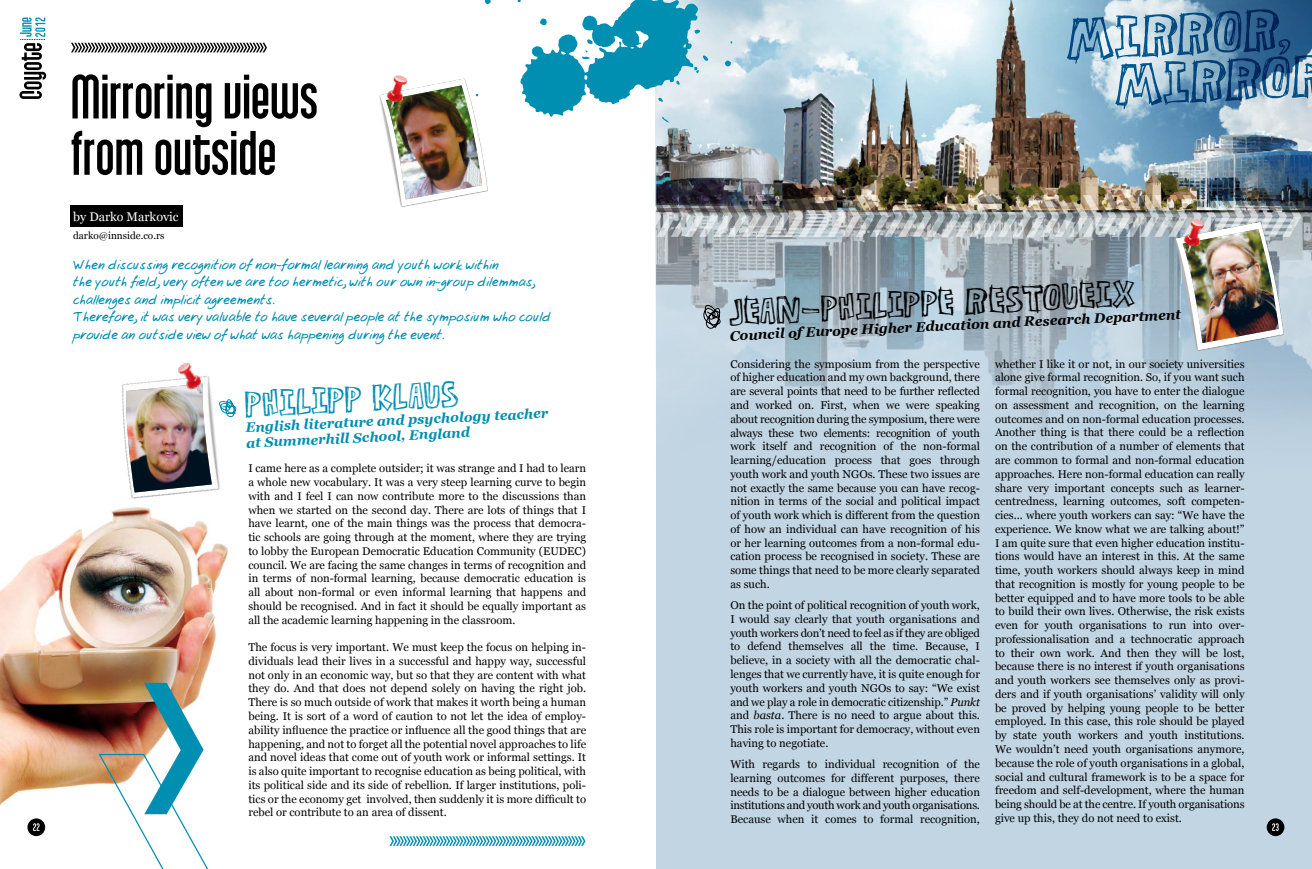
<style>
.page{position:relative;width:1312px;height:869px;background:#fff}
.page>*{position:absolute;margin:0;border:0;box-sizing:border-box;transform-origin:0 0}
.t1{font:61.38px/48.1px "Flyerfonts Corrosion";color:#005f9b}
.t2{font:38.38px "Flyerfonts Corrosion";color:#000}
.t3{font:38.38px "Flyerfonts Corrosion";color:#008eb1}
.t4{font:13.75px/17.5px "Josschrift";color:#008eb1}
.t5{font:italic 700 13.75px/15.5px "Georgia";color:#008eb1}
.t6{font:italic 700 13.75px "Georgia";color:#000}
.t7{font:12.5px "Georgia";color:#fff}
.t8{font:11.25px/13.8px "Georgia";color:#000;text-align:justify}
.t9{font:10px "Georgia";color:#000}
.s1{font-style:italic}
</style>
<div class="page">
<img style="left:0;top:539px;width:229px;height:298px">
<div style="left:656px;top:0;width:655px;height:868px;background:#c2d5e3"></div>
<img style="left:725px;top:0;width:586px;height:431px">
<svg style="left:72px;top:74px;width:244px;height:101px"></svg>
<svg style="left:71px;top:43px;width:196px;height:9px"></svg>
<div style="left:71px;top:206px;width:112px;height:21px;background:#000"></div>
<svg style="left:97px;top:682px;width:120px;height:186px"></svg>
<svg style="left:389px;top:836px;width:196px;height:9px"></svg>
<svg style="left:1266px;top:818px;width:17px;height:17px"></svg>
<svg style="left:1271px;top:822px;width:7px;height:8px"></svg>
<img style="left:1147px;top:204px;width:164px;height:164px">
<img style="left:386px;top:0;width:914px;height:343px">
<img style="left:1182px;top:229px;width:96px;height:114px">
<img style="left:1183px;top:218px;width:23px;height:42px">
<img style="left:67px;top:376px;width:170px;height:163px">
<img style="left:126px;top:383px;width:86px;height:109px">
<img style="left:172px;top:362px;width:34px;height:44px">
<div style="left:27px;top:818px;width:18px;height:17px;background:#000;border-radius:50%"></div>
<svg style="left:33px;top:823px;width:6px;height:7px"></svg>
<svg style="left:19px;top:18px;width:27px;height:81px"></svg>
<p class="t7" style="left:73px;top:209px;width:107px">by Darko Markovic</p>
<p class="t9" style="left:73px;top:229px;width:93px">darko@innside.co.rs</p>
<p class="t4" style="left:73px;top:256px;width:479px">When discussing recognition of non-formal learning and youth work within<br>the youth field, very often we are too hermetic, with our own in-group dilemmas, challenges and implicit agreements.<br>Therefore, it was very valuable to have several people at the symposium who could provide an outside view of what was happening during the event.</p>
<h2 class="t3" style="left:243px;top:380px;width:215px;rotate:-3deg">Philipp Klaus</h2>
<p class="t5" style="left:245px;top:420px;width:304px;rotate:-3deg">English literature and psychology teacher at Summerhill School, England</p>
<p class="t8" style="left:248px;top:461px;width:339px">I came here as a complete outsider; it was strange and I had to learn a whole new vocabulary. It was a very steep learning curve to begin with and I feel I can now contribute more to the discussions than when we started on the second day. There are lots of things that I have learnt, one of the main things was the process that democra&shy;tic schools are going through at the moment, where they are trying to lobby the European Democratic Education Community (EUDEC) council. We are facing the same changes in terms of recognition and in terms of non-formal learning, because democratic education is all about non-formal or even informal learning that happens and should be recognised. And in fact it should be equally important as all the academic learning happening in the classroom.</p>
<p class="t8" style="left:248px;top:640px;width:339px">The focus is very important. We must keep the focus on helping in&shy;dividuals lead their lives in a successful and happy way, successful not only in an economic way, but so that they are content with what they do. And that does not depend solely on having the right job.<br>There is so much outside of work that makes it worth being a human being. It is sort of a word of caution to not let the idea of employ&shy;ability influence the practice or influence all the good things that are happening, and not to forget all the potential novel approaches to life and novel ideas that come out of youth work or informal settings. It is also quite important to recognise education as being political, with its political side and its side of rebellion. If larger institutions, poli&shy;tics or the economy get involved, then suddenly it is more difficult to rebel or contribute to an area of dissent.</p>
<h1 class="t1" style="left:1109px;top:10px;width:216px;text-indent:-46px;rotate:-3deg">mirror, mirror</h1>
<h2 class="t2" style="left:727px;top:289px;width:408px;rotate:-3deg">Jean-Philippe Restoueix</h2>
<p class="t6" style="left:729px;top:328px;width:453px;rotate:-3deg">Council of Europe Higher Education and Research Department</p>
<p class="t8" style="left:730px;top:357px;width:251px">Considering the symposium from the perspective of higher education and my own background, there are several points that need to be further reflected and worked on. First, when we were speaking about recognition during the symposium, there were always these two elements: recognition of youth work itself and recognition of the non-formal learning/education process that goes through youth work and youth NGOs. These two issues are not exactly the same because you can have recog&shy;nition in terms of the social and political impact of youth work which is different from the question of how an individual can have recognition of his or her learning outcomes from a non-formal edu&shy;cation process be recognised in society. These are some things that need to be more clearly separated as such.</p>
<p class="t8" style="left:730px;top:598px;width:251px">On the point of political recognition of youth work, I would say clearly that youth organisations and youth workers don’t need to feel as if they are obliged to defend themselves all the time. Because, I believe, in a society with all the democratic chal&shy;lenges that we currently have, it is quite enough for youth workers and youth NGOs to say: “We exist and we play a role in democratic citizenship.” <span class="s1">Punkt </span>and <span class="s1">basta</span>. There is no need to argue about this.<br>This role is important for democracy, without even having to negotiate.</p>
<p class="t8" style="left:730px;top:757px;width:251px">With regards to individual recognition of the learning outcomes for different purposes, there needs to be a dialogue between higher education institutions and youth work and youth organisations.<br>Because when it comes to formal recognition,</p>
<p class="t8" style="left:994px;top:357px;width:251px">whether I like it or not, in our society universities alone give formal recognition. So, if you want such formal recognition, you have to enter the dialogue on assessment and recognition, on the learning outcomes and on non-formal education processes.<br>Another thing is that there could be a reflection on the contribution of a number of elements that are common to formal and non-formal education approaches. Here non-formal education can really share very important concepts such as learner&shy;centredness, learning outcomes, soft competen&shy;cies... where youth workers can say: “We have the experience. We know what we are talking about!” I am quite sure that even higher education institu&shy;tions would have an interest in this. At the same time, youth workers should always keep in mind that recognition is mostly for young people to be better equipped and to have more tools to be able to build their own lives. Otherwise, the risk exists even for youth organisations to run into over&shy;professionalisation and a technocratic approach to their own work. And then they will be lost, because there is no interest if youth organisations and youth workers see themselves only as provi&shy;ders and if youth organisations’ validity will only be proved by helping young people to be better employed. In this case, this role should be played by state youth workers and youth institutions.<br>We wouldn’t need youth organisations anymore, because the role of youth organisations in a global, social and cultural framework is to be a space for freedom and self-development, where the human being should be at the centre. If youth organisations give up this, they do not need to exist.</p>
</div>
